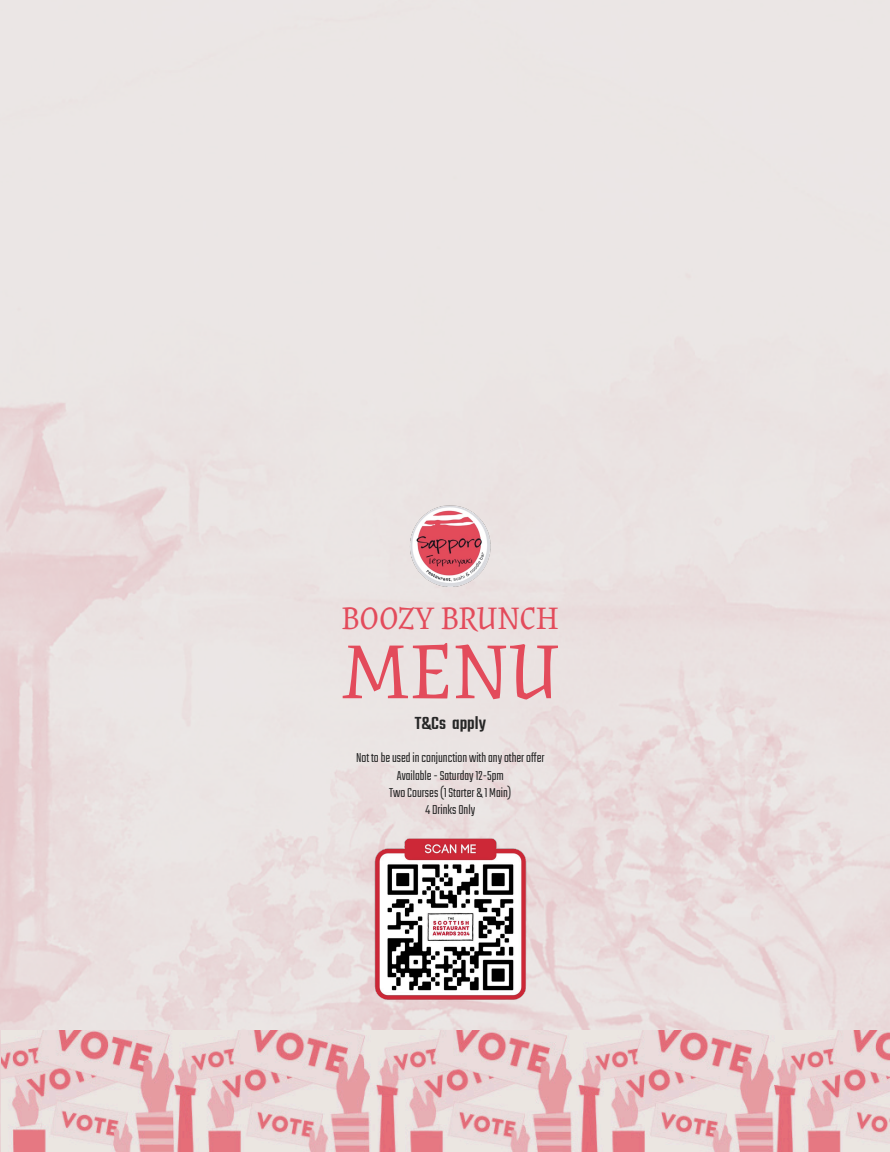
<style>
.page{position:relative;width:890px;height:1152px;background:#fff}
.page>*{position:absolute;margin:0;border:0;box-sizing:border-box;transform-origin:0 0}
.t1{font:80px "Sincopa Nina";color:#e34b5b}
.t2{font:32.4px "Sincopa Nina";color:#e34b5b}
.t3{font:500 19.2px "Teko";color:#262626}
.t4{font:300 14.4px/17.2px "Teko";color:#262626;text-align:center}
</style>
<div class="page">
<img style="left:410px;top:506px;width:81px;height:81px">
<img style="left:375px;top:839px;width:151px;height:161px">
<img style="left:1px;top:1030px;width:889px;height:122px">
<h2 class="t2" style="left:341px;top:599px;width:219px">BOOZY BRUNCH</h2>
<h1 class="t1" style="left:339px;top:624px;width:222px">MENU</h1>
<h3 class="t3" style="left:415px;top:712px;width:73px">T&amp;Cs apply</h3>
<p class="t4" style="left:356px;top:750px;width:190px">Not to be used in conjunction with any other offer<br>Available - Saturday 12-5pm<br>Two Courses (1 Starter &amp; 1 Main)<br>4 Drinks Only</p>
</div>
